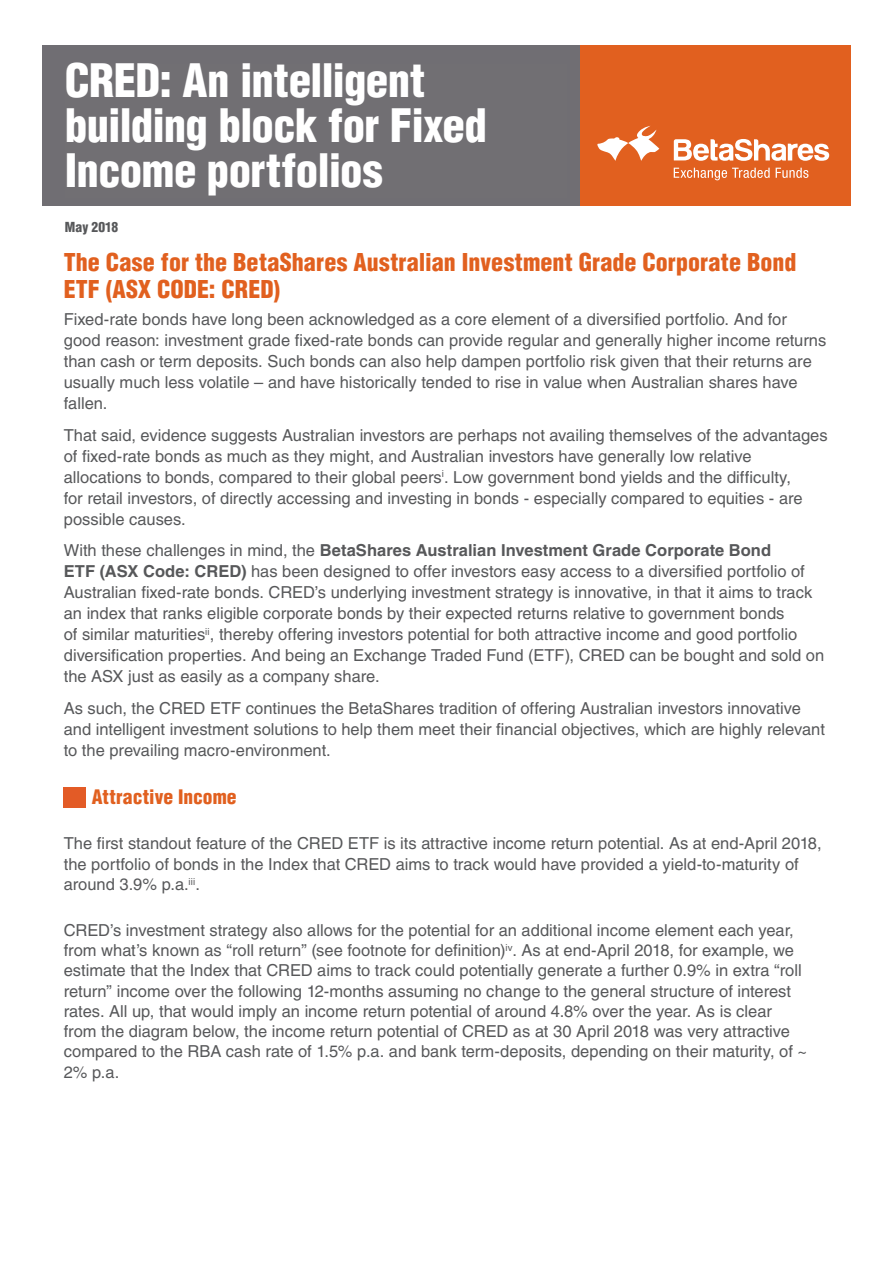
<style>
.page{position:relative;width:893px;height:1263px;background:#fff}
.page>*{position:absolute;margin:0;border:0;box-sizing:border-box;transform-origin:0 0}
._1_1_Heading___White{font:900 condensed 45px/45px "Helvetica LT Std";letter-spacing:-.015em;color:#fff}
.Fact_-_Body_copy{font:900 condensed 24px/27px "Helvetica LT Std";letter-spacing:.005em;color:#e1601f}
.Fact_-_Summary_Subhe{font:900 condensed 19.5px "Helvetica LT Std";letter-spacing:.005em;color:#e1601f}
.Fact_-_Body_copy-2{font:16.5px/21px "Helvetica LT Std";color:#57585a}
.Fact_-_Summary_Subhe-2{font:16.5px/20.2px "Helvetica LT Std";color:#57585a}
._1_1_Heading___White-2{font:900 condensed 13.5px "Helvetica LT Std";letter-spacing:.01em;color:#57585a}
.s1{font-weight:700}
</style>
<div class="page">
<div style="left:43px;top:46px;width:537px;height:160px;background:#706e73"></div>
<div style="left:580px;top:45px;width:270px;height:161px;background:#e1601f"></div>
<div style="left:64px;top:787px;width:22px;height:21px;background:#e35b26"></div>
<svg style="left:674px;top:168px;width:134px;height:12px"></svg>
<svg style="left:597px;top:126px;width:62px;height:35px"></svg>
<svg style="left:674px;top:139px;width:155px;height:22px"></svg>
<p class="_1_1_Heading___White" style="left:65px;top:57px;width:424px">CRED: An intelligent building block for Fixed<br>Income portfolios</p>
<p class="_1_1_Heading___White-2" style="left:65px;top:219px;width:55px">May 2018</p>
<p class="Fact_-_Body_copy" style="left:64px;top:249px;width:734px">The Case for the BetaShares Australian Investment Grade Corporate Bond<br>ETF (ASX CODE: CRED)</p>
<p class="Fact_-_Body_copy-2" style="left:64px;top:309px;width:764px">Fixed-rate bonds have long been acknowledged as a core element of a diversified portfolio. And for good reason: investment grade fixed-rate bonds can provide regular and generally higher income returns than cash or term deposits. Such bonds can also help dampen portfolio risk given that their returns are usually much less volatile – and have historically tended to rise in value when Australian shares have fallen.</p>
<p class="Fact_-_Body_copy-2" style="left:64px;top:424px;width:765px">That said, evidence suggests Australian investors are perhaps not availing themselves of the advantages of fixed-rate bonds as much as they might, and Australian investors have generally low relative allocations to bonds, compared to their global peers<sup>i</sup>. Low government bond yields and the difficulty,<br>for retail investors, of directly accessing and investing in bonds - especially compared to equities - are possible causes.</p>
<p class="Fact_-_Body_copy-2" style="left:64px;top:540px;width:762px">With these challenges in mind, the <span class="s1">BetaShares Australian Investment Grade Corporate Bond<br>ETF (ASX Code: CRED)</span> has been designed to offer investors easy access to a diversified portfolio of Australian fixed-rate bonds. CRED’s underlying investment strategy is innovative, in that it aims to track an index that ranks eligible corporate bonds by their expected returns relative to government bonds<br>of similar maturities<sup>ii</sup>, thereby offering investors potential for both attractive income and good portfolio diversification properties. And being an Exchange Traded Fund (ETF), CRED can be bought and sold on the ASX just as easily as a company share.</p>
<p class="Fact_-_Body_copy-2" style="left:64px;top:697px;width:763px">As such, the CRED ETF continues the BetaShares tradition of offering Australian investors innovative and intelligent investment solutions to help them meet their financial objectives, which are highly relevant to the prevailing macro-environment.</p>
<p class="Fact_-_Summary_Subhe" style="left:92px;top:784px;width:146px">Attractive Income</p>
<p class="Fact_-_Summary_Subhe-2" style="left:64px;top:833px;width:759px">The first standout feature of the CRED ETF is its attractive income return potential. As at end-April 2018, the portfolio of bonds in the Index that CRED aims to track would have provided a yield-to-maturity of around 3.9% p.a.<sup>iii</sup>.</p>
<p class="Fact_-_Summary_Subhe-2" style="left:64px;top:920px;width:745px">CRED’s investment strategy also allows for the potential for an additional income element each year, from what’s known as “roll return” (see footnote for definition)<sup>iv</sup>. As at end-April 2018, for example, we estimate that the Index that CRED aims to track could potentially generate a further 0.9% in extra “roll return” income over the following 12-months assuming no change to the general structure of interest rates. All up, that would imply an income return potential of around 4.8% over the year. As is clear from the diagram below, the income return potential of CRED as at 30 April 2018 was very attractive compared to the RBA cash rate of 1.5% p.a. and bank term-deposits, depending on their maturity, of ~ 2% p.a.</p>
</div>
